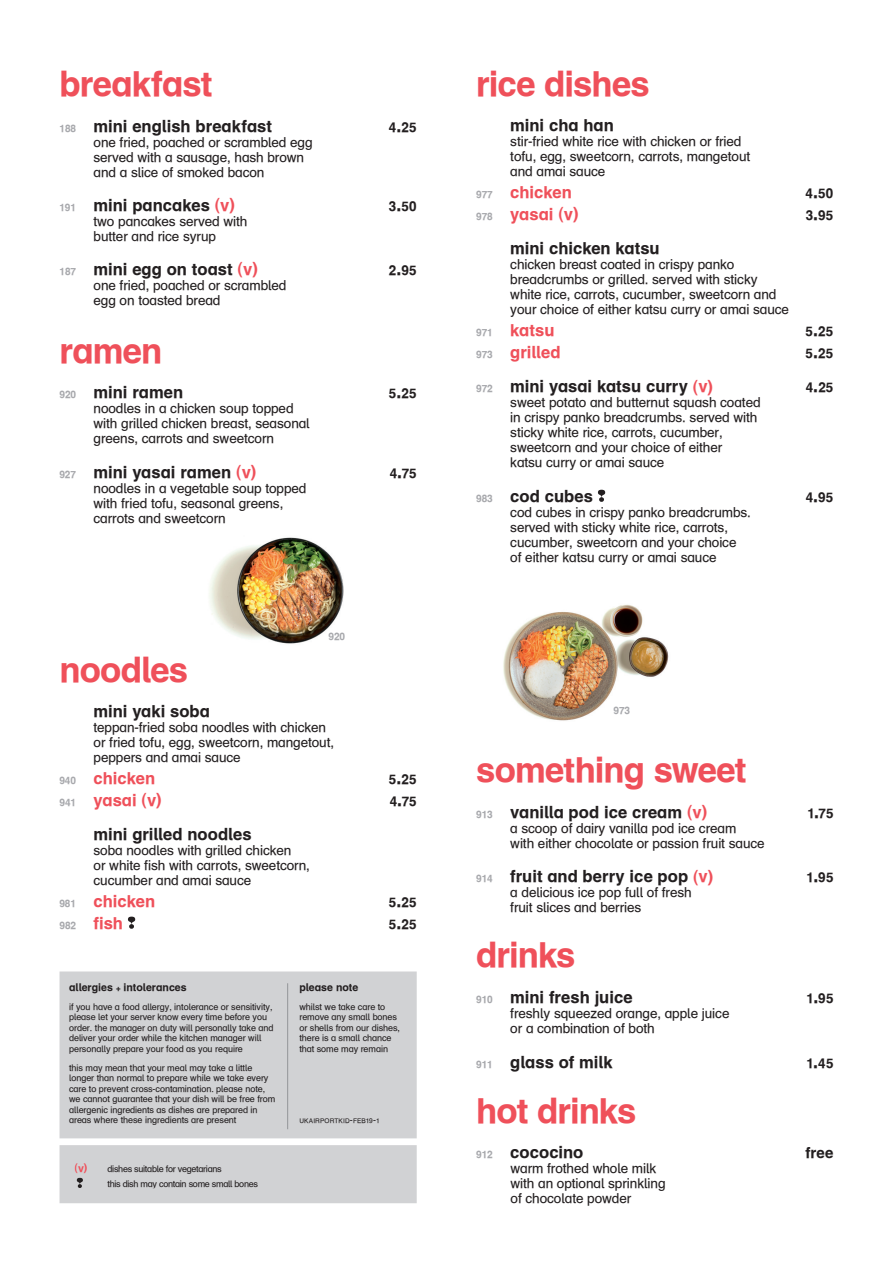
<style>
.page{position:relative;width:893px;height:1263px;background:#fff}
.page>*{position:absolute;margin:0;border:0;box-sizing:border-box;transform-origin:0 0}
.t1{font:700 34.5px "Wagamama";letter-spacing:-.025em;color:#ef505a}
.t2{font:700 18px "Wagamama";letter-spacing:.01em;color:#231f20}
.t3{font:700 16.5px "Wagamama";color:#231f20}
.t4{font:700 16.5px "Wagamama";color:#ef505a}
.t5{font:700 15px "Wagamama";color:#231f20}
.t6{font:13.5px/15px "Wagamama Normal";letter-spacing:-.01em;color:#231f20}
.t7{font:700 13.5px "Wagamama";letter-spacing:-.01em;color:#a8a9ad}
.t8{font:700 10.5px "Wagamama";color:#231f20}
.t9{font:9px/10.5px "Wagamama Normal";letter-spacing:-.01em;color:#231f20}
.t10{font:9px/15px "Wagamama Normal";letter-spacing:-.035em;color:#231f20}
.t11{font:8.85px "Wagamama Normal";letter-spacing:.015em;color:#231f20}
.s1{font-size:13.5px;color:#a8a9ad}
.s2{color:#ef505a}
.s3{font-family:"Wagamama";font-weight:700;font-size:10.5px;color:#ef505a}
</style>
<div class="page">
<img style="left:503px;top:604px;width:166px;height:117px">
<img style="left:209px;top:537px;width:135px;height:107px">
<svg style="left:598px;top:490px;width:7px;height:12px"></svg>
<svg style="left:128px;top:917px;width:7px;height:12px"></svg>
<div style="left:67px;top:1153px;width:342px;height:43px;background:#d1d2d4"></div>
<svg style="left:77px;top:1178px;width:6px;height:9px"></svg>
<div style="left:60px;top:1145px;width:357px;height:58px;border:15px solid #d1d2d4"></div>
<div style="left:60px;top:971px;width:357px;height:167px;background:#d1d2d4"></div>
<hr style="left:287px;top:983px;width:1px;height:146px;background:#939598">
<h1 class="t1" style="left:60px;top:63px;width:155px">breakfast</h1>
<p class="t3" style="left:60px;top:116px;width:214px"><span class="s1">188</span> mini english breakfast</p>
<h2 class="t2" style="left:389px;top:114px;width:29px">4.25</h2>
<p class="t6" style="left:94px;top:135px;width:221px">one fried, poached or scrambled egg served with a sausage, hash brown and a slice of smoked bacon</p>
<p class="t3" style="left:60px;top:195px;width:177px"><span class="s1">191</span> mini pancakes <span class="s2">(v)</span></p>
<h2 class="t2" style="left:389px;top:194px;width:29px">3.50</h2>
<p class="t6" style="left:94px;top:215px;width:155px">two pancakes served with butter and rice syrup</p>
<p class="t3" style="left:60px;top:259px;width:200px"><span class="s1">187</span> mini egg on toast <span class="s2">(v)</span></p>
<h2 class="t2" style="left:389px;top:258px;width:29px">2.95</h2>
<p class="t6" style="left:94px;top:279px;width:195px">one fried, poached or scrambled egg on toasted bread</p>
<h1 class="t1" style="left:60px;top:330px;width:104px">ramen</h1>
<p class="t3" style="left:60px;top:383px;width:125px"><span class="s1">920</span> mini ramen</p>
<h2 class="t2" style="left:389px;top:381px;width:29px">5.25</h2>
<p class="t6" style="left:94px;top:402px;width:218px">noodles in a chicken soup topped with grilled chicken breast, seasonal greens, carrots and sweetcorn</p>
<p class="t3" style="left:60px;top:462px;width:198px"><span class="s1">927</span> mini yasai ramen <span class="s2">(v)</span></p>
<h2 class="t2" style="left:390px;top:461px;width:28px">4.75</h2>
<p class="t6" style="left:94px;top:481px;width:215px">noodles in a vegetable soup topped with fried tofu, seasonal greens, carrots and sweetcorn</p>
<h1 class="t1" style="left:60px;top:649px;width:130px">noodles</h1>
<p class="t7" style="left:329px;top:627px;width:18px">920</p>
<p class="t3" style="left:94px;top:701px;width:118px">mini yaki soba</p>
<p class="t6" style="left:94px;top:721px;width:242px">teppan-fried soba noodles with chicken or fried tofu, egg, sweetcorn, mangetout, peppers and amai sauce</p>
<p class="t4" style="left:60px;top:768px;width:97px"><span class="s1">940</span> chicken</p>
<h2 class="t2" style="left:389px;top:767px;width:29px">5.25</h2>
<p class="t4" style="left:60px;top:790px;width:104px"><span class="s1">941</span> yasai (v)</p>
<h2 class="t2" style="left:390px;top:788px;width:28px">4.75</h2>
<p class="t3" style="left:94px;top:824px;width:160px">mini grilled noodles</p>
<p class="t6" style="left:94px;top:844px;width:218px">soba noodles with grilled chicken<br>or white fish with carrots, sweetcorn, cucumber and amai sauce</p>
<p class="t4" style="left:60px;top:891px;width:97px"><span class="s1">981</span> chicken</p>
<h2 class="t2" style="left:389px;top:890px;width:29px">5.25</h2>
<p class="t4" style="left:60px;top:913px;width:65px"><span class="s1">982</span> fish</p>
<h2 class="t2" style="left:389px;top:911px;width:29px">5.25</h2>
<p class="t8" style="left:69px;top:981px;width:119px">allergies + intolerances</p>
<p class="t9" style="left:69px;top:1002px;width:206px">if you have a food allergy, intolerance or sensitivity, please let your server know every time before you order. the manager on duty will personally take and deliver your order while the kitchen manager will personally prepare your food as you require</p>
<p class="t9" style="left:69px;top:1063px;width:208px">this may mean that your meal may take a little longer than normal to prepare while we take every care to prevent cross-contamination. please note, we cannot guarantee that your dish will be free from allergenic ingredients as dishes are prepared in areas where these ingredients are present</p>
<p class="t10" style="left:108px;top:1161px;width:152px;text-indent:-33px"><span class="s3">(v)</span> dishes suitable for vegetarians<br>this dish may contain some small bones</p>
<p class="t8" style="left:299px;top:981px;width:60px">please note</p>
<p class="t9" style="left:299px;top:1002px;width:102px">whilst we take care to remove any small bones or shells from our dishes, there is a small chance that some may remain</p>
<p class="t11" style="left:299px;top:1115px;width:82px">UKAIRPORTKID-FEB19-1</p>
<h1 class="t1" style="left:476px;top:63px;width:175px">rice dishes</h1>
<p class="t3" style="left:510px;top:116px;width:105px">mini cha han</p>
<p class="t6" style="left:510px;top:135px;width:242px">stir-fried white rice with chicken or fried tofu, egg, sweetcorn, carrots, mangetout and amai sauce</p>
<p class="t4" style="left:476px;top:182px;width:97px"><span class="s1">977</span> chicken</p>
<h2 class="t2" style="left:806px;top:181px;width:29px">4.50</h2>
<p class="t4" style="left:476px;top:204px;width:104px"><span class="s1">978</span> yasai (v)</p>
<h2 class="t2" style="left:806px;top:203px;width:29px">3.95</h2>
<p class="t3" style="left:510px;top:239px;width:151px">mini chicken katsu</p>
<p class="t6" style="left:510px;top:258px;width:280px">chicken breast coated in crispy panko breadcrumbs or grilled. served with sticky white rice, carrots, cucumber, sweetcorn and your choice of either katsu curry or amai sauce</p>
<p class="t4" style="left:476px;top:320px;width:80px"><span class="s1">971</span> katsu</p>
<h2 class="t2" style="left:806px;top:319px;width:29px">5.25</h2>
<p class="t4" style="left:476px;top:342px;width:86px"><span class="s1">973</span> grilled</p>
<h2 class="t2" style="left:806px;top:341px;width:29px">5.25</h2>
<p class="t3" style="left:476px;top:377px;width:238px"><span class="s1">972</span> mini yasai katsu curry <span class="s2">(v)</span></p>
<h2 class="t2" style="left:806px;top:375px;width:29px">4.25</h2>
<p class="t6" style="left:510px;top:396px;width:252px">sweet potato and butternut squash coated in crispy panko breadcrumbs. served with sticky white rice, carrots, cucumber, sweetcorn and your choice of either<br>katsu curry or amai sauce</p>
<p class="t3" style="left:476px;top:486px;width:118px"><span class="s1">983</span> cod cubes</p>
<h2 class="t2" style="left:806px;top:485px;width:29px">4.95</h2>
<p class="t6" style="left:510px;top:505px;width:242px">cod cubes in crispy panko breadcrumbs. served with sticky white rice, carrots, cucumber, sweetcorn and your choice of either katsu curry or amai sauce</p>
<p class="t7" style="left:614px;top:701px;width:18px">973</p>
<h1 class="t1" style="left:476px;top:749px;width:272px">something sweet</h1>
<p class="t3" style="left:476px;top:802px;width:233px"><span class="s1">913</span> vanilla pod ice cream <span class="s2">(v)</span></p>
<h2 class="t2" style="left:807px;top:801px;width:28px">1.75</h2>
<p class="t6" style="left:510px;top:821px;width:256px">a scoop of dairy vanilla pod ice cream<br>with either chocolate or passion fruit sauce</p>
<p class="t3" style="left:476px;top:867px;width:239px"><span class="s1">914</span> fruit and berry ice pop <span class="s2">(v)</span></p>
<h2 class="t2" style="left:807px;top:865px;width:28px">1.95</h2>
<p class="t6" style="left:510px;top:886px;width:183px">a delicious ice pop full of fresh fruit slices and berries</p>
<h1 class="t1" style="left:476px;top:934px;width:101px">drinks</h1>
<p class="t3" style="left:476px;top:987px;width:158px"><span class="s1">910</span> mini fresh juice</p>
<h2 class="t2" style="left:807px;top:986px;width:28px">1.95</h2>
<p class="t6" style="left:510px;top:1007px;width:221px">freshly squeezed orange, apple juice or a combination of both</p>
<p class="t3" style="left:476px;top:1052px;width:138px"><span class="s1">911</span> glass of milk</p>
<h2 class="t2" style="left:806px;top:1050px;width:28px">1.45</h2>
<h1 class="t1" style="left:476px;top:1090px;width:162px">hot drinks</h1>
<p class="t3" style="left:476px;top:1142px;width:109px"><span class="s1">912</span> cococino</p>
<p class="t5" style="left:805px;top:1144px;width:30px">free</p>
<p class="t6" style="left:510px;top:1162px;width:157px">warm frothed whole milk with an optional sprinkling of chocolate powder</p>
</div>
